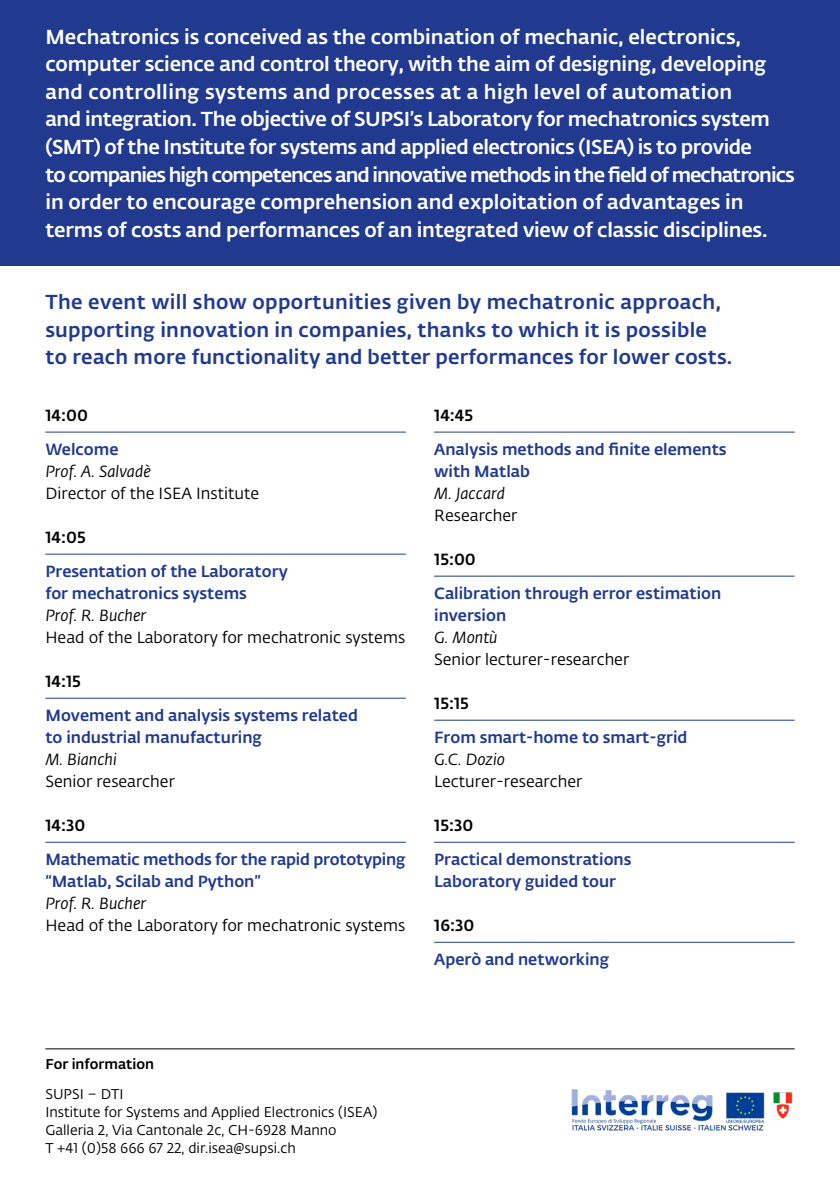
<style>
.page{position:relative;width:840px;height:1191px;background:#fff}
.page>*{position:absolute;margin:0;border:0;box-sizing:border-box;transform-origin:0 0}
.t1{font:500 20px/27.6px "SUPSI Fedra Sans";letter-spacing:-.01em;color:#fff}
.t2{font:500 20px/27.6px "SUPSI Fedra Sans";letter-spacing:.015em;color:#213a8f}
.t3{font:500 16px/22px "SUPSI Fedra Sans";color:#213a8f}
.t4{font:16px "SUPSI Fedra Sans";color:#000}
.t5{font:italic 16px "SUPSI Fedra Sans";color:#000}
.t6{font:500 16px "SUPSI Fedra Sans";color:#000}
.t7{font:14px/18px "SUPSI Fedra Sans";color:#000}
.t8{font:500 14px "SUPSI Fedra Sans";color:#000}
</style>
<div class="page">
<div style="left:0;top:0;width:839px;height:265px;background:#213a8f"></div>
<hr style="left:45px;top:1048px;width:749px;height:1px;background:#000">
<hr style="left:45px;top:432px;width:360px;height:1px;background:#213a8f">
<hr style="left:45px;top:554px;width:360px;height:1px;background:#213a8f">
<hr style="left:45px;top:698px;width:360px;height:1px;background:#213a8f">
<hr style="left:45px;top:842px;width:360px;height:1px;background:#213a8f">
<hr style="left:434px;top:432px;width:360px;height:1px;background:#213a8f">
<hr style="left:434px;top:576px;width:360px;height:1px;background:#213a8f">
<hr style="left:434px;top:720px;width:360px;height:1px;background:#213a8f">
<hr style="left:434px;top:842px;width:360px;height:1px;background:#213a8f">
<hr style="left:434px;top:942px;width:360px;height:1px;background:#213a8f">
<img style="left:571px;top:1089px;width:222px;height:42px">
<p class="t1" style="left:45px;top:22px;width:750px">Mechatronics is conceived as the combination of mechanic, electronics, computer science and control theory, with the aim of designing, developing and controlling systems and processes at a high level of automation<br>and integration. The objective of SUPSI’s Laboratory for mechatronics system (SMT) of the Institute for systems and applied electronics (ISEA) is to provide<br>to companies high competences and innovative methods in the field of mechatronics in order to encourage comprehension and exploitation of advantages in terms of costs and performances of an integrated view of classic disciplines.</p>
<p class="t2" style="left:45px;top:287px;width:688px">The event will show opportunities given by mechatronic approach, supporting innovation in companies, thanks to which it is possible to reach more functionality and better performances for lower costs.</p>
<p class="t6" style="left:45px;top:403px;width:44px">14:00</p>
<p class="t3" style="left:45px;top:437px;width:75px">Welcome</p>
<p class="t5" style="left:45px;top:460px;width:107px">Prof. A. Salvadè</p>
<p class="t4" style="left:45px;top:482px;width:215px">Director of the ISEA Institute</p>
<p class="t6" style="left:45px;top:525px;width:42px">14:05</p>
<p class="t3" style="left:45px;top:559px;width:244px">Presentation of the Laboratory for mechatronics systems</p>
<p class="t5" style="left:45px;top:604px;width:102px">Prof. R. Bucher</p>
<p class="t4" style="left:45px;top:626px;width:361px">Head of the Laboratory for mechatronic systems</p>
<p class="t6" style="left:45px;top:669px;width:37px">14:15</p>
<p class="t3" style="left:45px;top:703px;width:314px">Movement and analysis systems related to industrial manufacturing</p>
<p class="t5" style="left:45px;top:748px;width:73px">M. Bianchi</p>
<p class="t4" style="left:45px;top:770px;width:131px">Senior researcher</p>
<p class="t6" style="left:45px;top:813px;width:41px">14:30</p>
<p class="t3" style="left:45px;top:847px;width:362px">Mathematic methods for the rapid prototyping “Matlab, Scilab and Python”</p>
<p class="t5" style="left:45px;top:892px;width:102px">Prof. R. Bucher</p>
<p class="t4" style="left:45px;top:914px;width:361px">Head of the Laboratory for mechatronic systems</p>
<p class="t6" style="left:434px;top:403px;width:41px">14:45</p>
<p class="t3" style="left:434px;top:437px;width:294px">Analysis methods and finite elements with Matlab</p>
<p class="t5" style="left:434px;top:482px;width:72px">M. Jaccard</p>
<p class="t4" style="left:434px;top:504px;width:85px">Researcher</p>
<p class="t6" style="left:434px;top:547px;width:43px">15:00</p>
<p class="t3" style="left:434px;top:581px;width:288px">Calibration through error estimation inversion</p>
<p class="t5" style="left:434px;top:626px;width:65px">G. Montù</p>
<p class="t4" style="left:434px;top:648px;width:196px">Senior lecturer-researcher</p>
<p class="t6" style="left:434px;top:691px;width:36px">15:15</p>
<p class="t3" style="left:434px;top:725px;width:255px">From smart-home to smart-grid</p>
<p class="t5" style="left:434px;top:748px;width:72px">G.C. Dozio</p>
<p class="t4" style="left:434px;top:770px;width:149px">Lecturer-researcher</p>
<p class="t6" style="left:434px;top:813px;width:41px">15:30</p>
<p class="t3" style="left:434px;top:847px;width:199px">Practical demonstrations<br>Laboratory guided tour</p>
<p class="t6" style="left:434px;top:913px;width:42px">16:30</p>
<p class="t3" style="left:434px;top:947px;width:176px">Aperò and networking</p>
<p class="t8" style="left:45px;top:1053px;width:110px">For information</p>
<p class="t7" style="left:45px;top:1084px;width:333px">SUPSI – DTI<br>Institute for Systems and Applied Electronics (ISEA)<br>Galleria 2, Via Cantonale 2c, CH-6928 Manno<br>T +41 (0)58 666 67 22, dir.isea@supsi.ch</p>
</div>
